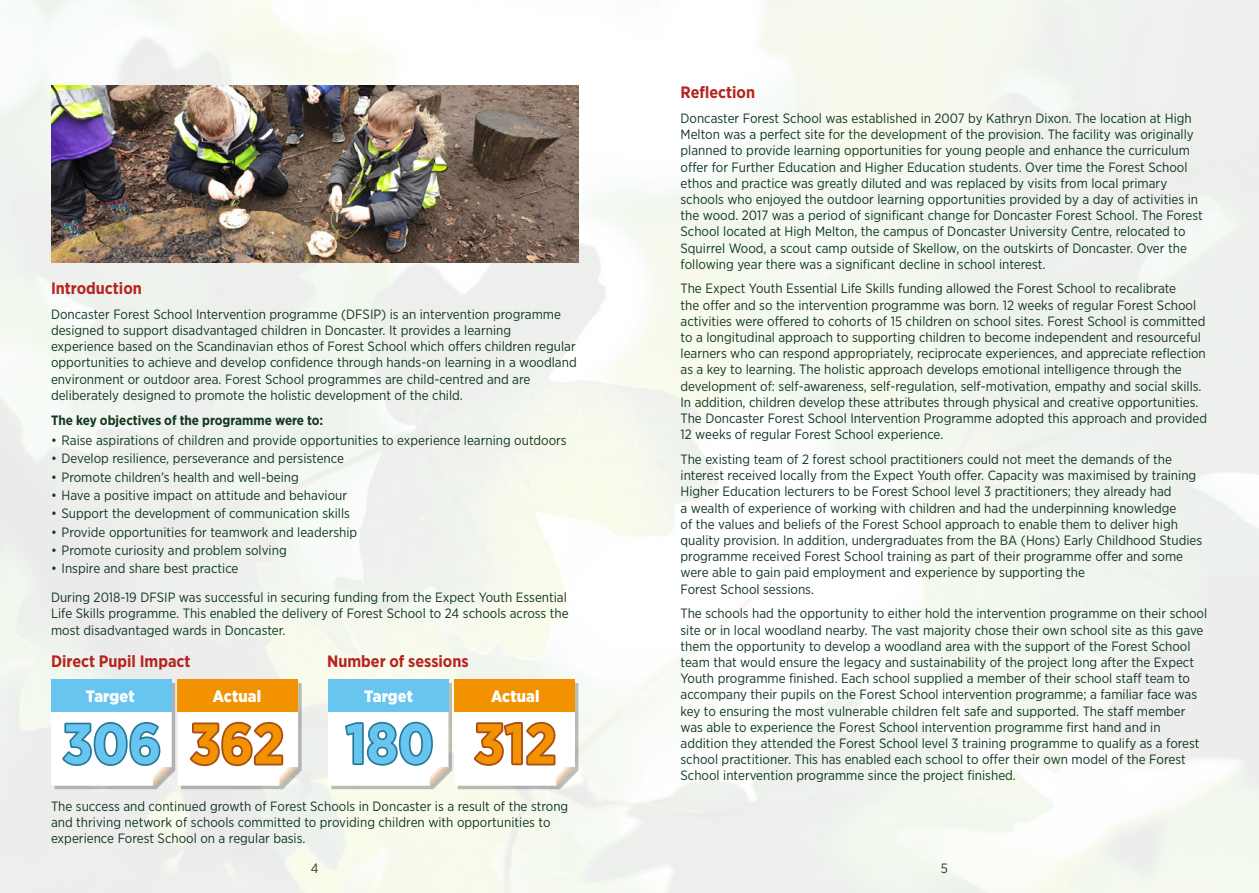
<style>
.page{position:relative;width:1259px;height:893px;background:#fff}
.page>*{position:absolute;margin:0;border:0;box-sizing:border-box;transform-origin:0 0}
.t1{font:700 16.5px "Gotham Narrow";color:#b5251f}
.t2{font:900 16.5px "Gotham Narrow";letter-spacing:.01em;color:#fff}
.t3{font:13.5px/16.2px "Gotham Narrow";color:#133820}
.t4{font:700 13.5px "Gotham Narrow";color:#133820}
</style>
<div class="page">
<img style="left:0;top:0;width:1259px;height:893px">
<img style="left:51px;top:85px;width:527px;height:178px">
<svg style="left:51px;top:679px;width:251px;height:110px"></svg>
<svg style="left:328px;top:679px;width:250px;height:110px"></svg>
<p class="t1" style="left:51px;top:278px;width:92px">Introduction</p>
<p class="t3" style="left:51px;top:306px;width:527px">Doncaster Forest School Intervention programme (DFSIP) is an intervention programme designed to support disadvantaged children in Doncaster. It provides a learning experience based on the Scandinavian ethos of Forest School which offers children regular opportunities to achieve and develop confidence through hands-on learning in a woodland environment or outdoor area. Forest School programmes are child-centred and are deliberately designed to promote the holistic development of the child.</p>
<p class="t4" style="left:51px;top:411px;width:274px">The key objectives of the programme were to:</p>
<p class="t3" style="left:51px;top:432px;width:517px">• Raise aspirations of children and provide opportunities to experience learning outdoors</p>
<p class="t3" style="left:51px;top:450px;width:294px">• Develop resilience, perseverance and persistence</p>
<p class="t3" style="left:51px;top:468px;width:249px">• Promote children’s health and well-being</p>
<p class="t3" style="left:51px;top:487px;width:298px">• Have a positive impact on attitude and behaviour</p>
<p class="t3" style="left:51px;top:505px;width:300px">• Support the development of communication skills</p>
<p class="t3" style="left:51px;top:523px;width:308px">• Provide opportunities for teamwork and leadership</p>
<p class="t3" style="left:51px;top:542px;width:237px">• Promote curiosity and problem solving</p>
<p class="t3" style="left:51px;top:554px;width:517px;line-height:29px">• Inspire and share best practice<br>During 2018-19 DFSIP was successful in securing funding from the Expect Youth Essential</p>
<p class="t3" style="left:51px;top:605px;width:519px">Life Skills programme. This enabled the delivery of Forest School to 24 schools across the most disadvantaged wards in Doncaster.</p>
<p class="t1" style="left:51px;top:651px;width:141px">Direct Pupil Impact</p>
<p class="t1" style="left:327px;top:651px;width:143px">Number of sessions</p>
<p class="t2" style="left:86px;top:685px;width:50px">Target</p>
<p class="t2" style="left:213px;top:685px;width:50px">Actual</p>
<p class="t2" style="left:364px;top:685px;width:50px">Target</p>
<p class="t2" style="left:491px;top:685px;width:50px">Actual</p>
<p class="t3" style="left:51px;top:798px;width:519px">The success and continued growth of Forest Schools in Doncaster is a result of the strong and thriving network of schools committed to providing children with opportunities to experience Forest School on a regular basis.</p>
<p class="t1" style="left:680px;top:82px;width:76px">Reflection</p>
<p class="t3" style="left:680px;top:110px;width:524px">Doncaster Forest School was established in 2007 by Kathryn Dixon. The location at High Melton was a perfect site for the development of the provision. The facility was originally planned to provide learning opportunities for young people and enhance the curriculum offer for Further Education and Higher Education students. Over time the Forest School ethos and practice was greatly diluted and was replaced by visits from local primary schools who enjoyed the outdoor learning opportunities provided by a day of activities in the wood. 2017 was a period of significant change for Doncaster Forest School. The Forest School located at High Melton, the campus of Doncaster University Centre, relocated to Squirrel Wood, a scout camp outside of Skellow, on the outskirts of Doncaster. Over the following year there was a significant decline in school interest.</p>
<p class="t3" style="left:680px;top:280px;width:528px">The Expect Youth Essential Life Skills funding allowed the Forest School to recalibrate<br>the offer and so the intervention programme was born. 12 weeks of regular Forest School activities were offered to cohorts of 15 children on school sites. Forest School is committed to a longitudinal approach to supporting children to become independent and resourceful learners who can respond appropriately, reciprocate experiences, and appreciate reflection as a key to learning. The holistic approach develops emotional intelligence through the development of: self-awareness, self-regulation, self-motivation, empathy and social skills.<br>In addition, children develop these attributes through physical and creative opportunities.<br>The Doncaster Forest School Intervention Programme adopted this approach and provided 12 weeks of regular Forest School experience.</p>
<p class="t3" style="left:680px;top:451px;width:523px">The existing team of 2 forest school practitioners could not meet the demands of the interest received locally from the Expect Youth offer. Capacity was maximised by training Higher Education lecturers to be Forest School level 3 practitioners; they already had<br>a wealth of experience of working with children and had the underpinning knowledge<br>of the values and beliefs of the Forest School approach to enable them to deliver high quality provision. In addition, undergraduates from the BA (Hons) Early Childhood Studies programme received Forest School training as part of their programme offer and some were able to gain paid employment and experience by supporting the<br>Forest School sessions.</p>
<p class="t3" style="left:680px;top:605px;width:528px">The schools had the opportunity to either hold the intervention programme on their school site or in local woodland nearby. The vast majority chose their own school site as this gave them the opportunity to develop a woodland area with the support of the Forest School team that would ensure the legacy and sustainability of the project long after the Expect Youth programme finished. Each school supplied a member of their school staff team to accompany their pupils on the Forest School intervention programme; a familiar face was key to ensuring the most vulnerable children felt safe and supported. The staff member was able to experience the Forest School intervention programme first hand and in addition they attended the Forest School level 3 training programme to qualify as a forest school practitioner. This has enabled each school to offer their own model of the Forest School intervention programme since the project finished.</p>
<p class="t3" style="left:311px;top:860px;width:9px">4</p>
<p class="t3" style="left:940px;top:860px;width:9px">5</p>
</div>
